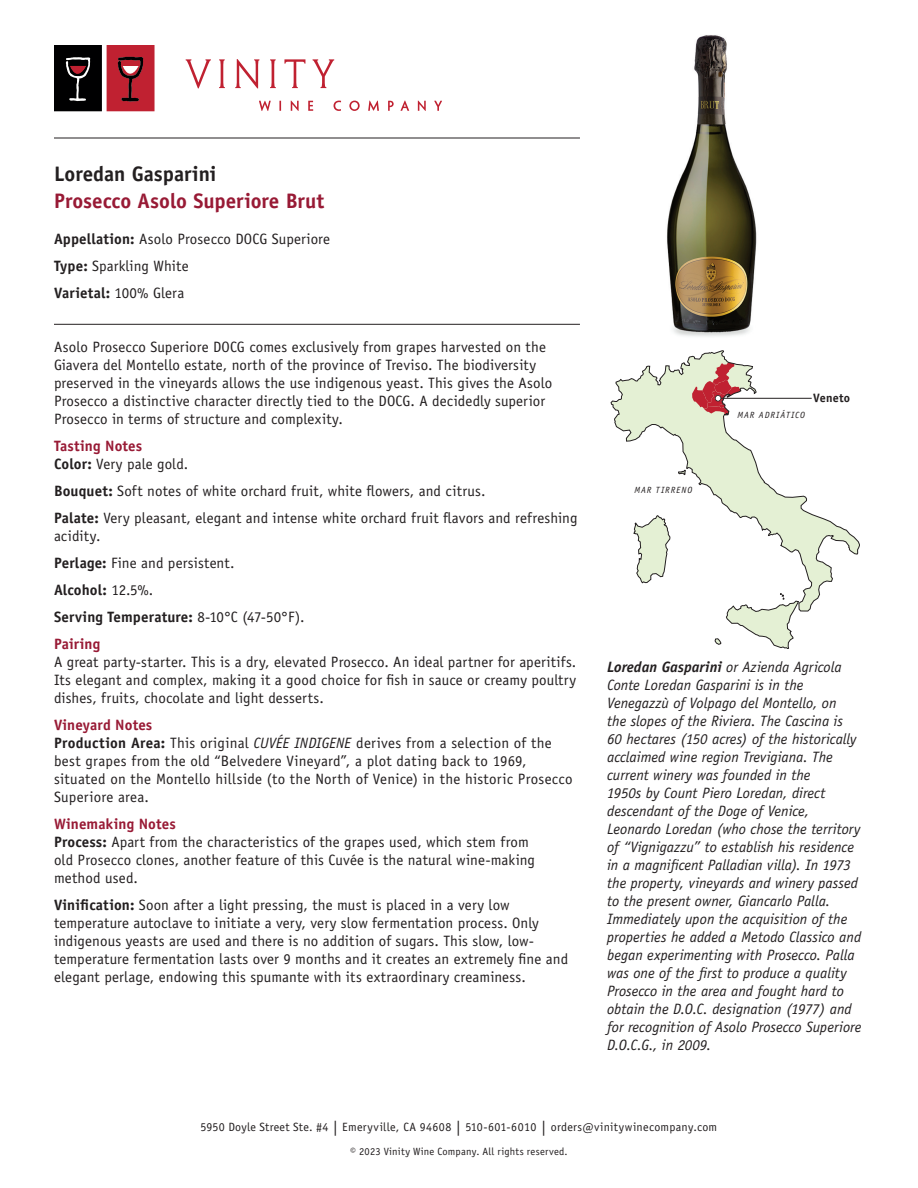
<style>
.page{position:relative;width:918px;height:1188px;background:#fff}
.page>*{position:absolute;margin:0;border:0;box-sizing:border-box;transform-origin:0 0}
.t1{font:700 21px "Officina Sans Std";color:#981a35}
.t2{font:700 21px "Officina Sans Std";color:#231f20}
.t3{font:15px/18px "Officina Sans Std";letter-spacing:.01em;color:#231f20}
.t4{font:italic 15px/18px "Officina Sans Std";color:#231f20}
.t5{font:700 12.15px "Officina Sans Std";letter-spacing:.015em;color:#231f20}
.t6{font:12px "Officina Sans Std";letter-spacing:.025em;color:#231f20}
.t7{font:10.5px "Officina Sans Std";letter-spacing:.02em;color:#231f20}
.t8{font:italic 9px "Officina Sans Std";letter-spacing:.105em;color:#231f20}
.s1{font-weight:700}
.s2{font-weight:700;color:#981a35}
.s3{font-style:italic}
.s4{font-size:15px}
</style>
<div class="page">
<hr style="left:54px;top:324px;width:526px;height:1px;background:#231f20">
<img style="left:667px;top:35px;width:90px;height:302px">
<svg style="left:611px;top:351px;width:249px;height:298px"></svg>
<hr style="left:54px;top:138px;width:526px;height:1px;background:#231f20">
<svg style="left:54px;top:45px;width:101px;height:66px;background:#6a272e"></svg>
<svg style="left:186px;top:59px;width:25px;height:29px"></svg>
<svg style="left:219px;top:59px;width:6px;height:29px"></svg>
<svg style="left:235px;top:59px;width:24px;height:29px"></svg>
<svg style="left:270px;top:59px;width:6px;height:29px"></svg>
<svg style="left:284px;top:59px;width:21px;height:29px"></svg>
<svg style="left:313px;top:59px;width:21px;height:29px"></svg>
<svg style="left:259px;top:101px;width:12px;height:10px"></svg>
<svg style="left:279px;top:101px;width:2px;height:10px"></svg>
<svg style="left:291px;top:101px;width:8px;height:10px"></svg>
<svg style="left:308px;top:101px;width:5px;height:10px"></svg>
<svg style="left:334px;top:101px;width:7px;height:10px"></svg>
<svg style="left:349px;top:101px;width:11px;height:10px"></svg>
<svg style="left:368px;top:101px;width:11px;height:10px"></svg>
<svg style="left:388px;top:101px;width:6px;height:10px"></svg>
<svg style="left:401px;top:101px;width:8px;height:10px"></svg>
<svg style="left:418px;top:101px;width:8px;height:10px"></svg>
<svg style="left:434px;top:101px;width:8px;height:10px"></svg>
<h1 class="t2" style="left:54px;top:160px;width:164px">Loredan Gasparini</h1>
<h1 class="t1" style="left:54px;top:187px;width:272px">Prosecco Asolo Superiore Brut</h1>
<p class="t3" style="left:54px;top:225px;width:278px;line-height:27px"><span class="s1">Appellation:</span> Asolo Prosecco DOCG Superiore<br><span class="s1">Type:</span> Sparkling White<br><span class="s1">Varietal:</span> 100% Glera</p>
<p class="t3" style="left:54px;top:338px;width:500px">Asolo Prosecco Superiore DOCG comes exclusively from grapes harvested on the Giavera del Montello estate, north of the province of Treviso. The biodiversity preserved in the vineyards allows the use indigenous yeast. This gives the Asolo Prosecco a distinctive character directly tied to the DOCG. A decidedly superior Prosecco in terms of structure and complexity.</p>
<p class="t3" style="left:54px;top:437px;width:136px"><span class="s2">Tasting Notes<br></span><span class="s1">Color:</span> Very pale gold.</p>
<p class="t3" style="left:54px;top:477px;width:525px;line-height:27px"><span class="s1">Bouquet:</span> Soft notes of white orchard fruit, white flowers, and citrus.<br><span class="s1">Palate:</span> Very pleasant, elegant and intense white orchard fruit flavors and refreshing</p>
<p class="t3" style="left:54px;top:522px;width:252px;line-height:27px">acidity.<br><span class="s1">Perlage:</span> Fine and persistent.<br><span class="s1">Alcohol:</span> 12.5%.<br><span class="s1">Serving Temperature:</span> 8-10°C (47-50°F).<br><span class="s2">Pairing</span></p>
<p class="t3" style="left:54px;top:653px;width:524px;text-align:justify">A great party-starter. This is a dry, elevated Prosecco. An ideal partner for aperitifs.<br>Its elegant and complex, making it a good choice for fish in sauce or creamy poultry dishes, fruits, chocolate and light desserts.</p>
<p class="t3" style="left:54px;top:716px;width:520px"><span class="s2">Vineyard Notes<br></span><span class="s1">Production Area:</span> This original <span class="s3">CUVÉE INDIGENE</span> derives from a selection of the best grapes from the old “Belvedere Vineyard”, a plot dating back to 1969, situated on the Montello hillside (to the North of Venice) in the historic Prosecco Superiore area.</p>
<p class="t3" style="left:54px;top:815px;width:483px"><span class="s2">Winemaking Notes<br></span><span class="s1">Process:</span> Apart from the characteristics of the grapes used, which stem from old Prosecco clones, another feature of this Cuvée is the natural wine-making method used.</p>
<p class="t3" style="left:54px;top:896px;width:516px"><span class="s1">Vinification:</span> Soon after a light pressing, the must is placed in a very low temperature autoclave to initiate a very, very slow fermentation process. Only indigenous yeasts are used and there is no addition of sugars. This slow, low&shy;temperature fermentation lasts over 9 months and it creates an extremely fine and elegant perlage, endowing this spumante with its extraordinary creaminess.</p>
<p class="t8" style="left:634px;top:484px;width:59px">MAR TIRRENO</p>
<p class="t8" style="left:737px;top:410px;width:69px">MAR ADRIÁTICO</p>
<p class="t5" style="left:813px;top:390px;width:38px">Veneto</p>
<p class="t4" style="left:607px;top:658px;width:256px"><span class="s1">Loredan Gasparini</span> or Azienda Agricola Conte Loredan Gasparini is in the Venegazzù of Volpago del Montello, on<br>the slopes of the Riviera. The Cascina is 60 hectares (150 acres) of the historically acclaimed wine region Trevigiana. The current winery was founded in the<br>1950s by Count Piero Loredan, direct descendant of the Doge of Venice, Leonardo Loredan (who chose the territory of “Vignigazzu” to establish his residence in a magnificent Palladian villa). In 1973 the property, vineyards and winery passed to the present owner, Giancarlo Palla.<br>Immediately upon the acquisition of the properties he added a Metodo Classico and began experimenting with Prosecco. Palla was one of the first to produce a quality Prosecco in the area and fought hard to obtain the D.O.C. designation (1977) and for recognition of Asolo Prosecco Superiore D.O.C.G., in 2009.</p>
<p class="t6" style="left:201px;top:1120px;width:518px">5950 Doyle Street Ste. #4 <span class="s4">|</span> Emeryville, CA 94608 <span class="s4">|</span> 510-601-6010 <span class="s4">|</span> orders@vinitywinecompany.com</p>
<p class="t7" style="left:350px;top:1145px;width:219px">© 2023 Vinity Wine Company. All rights reserved.</p>
</div>
